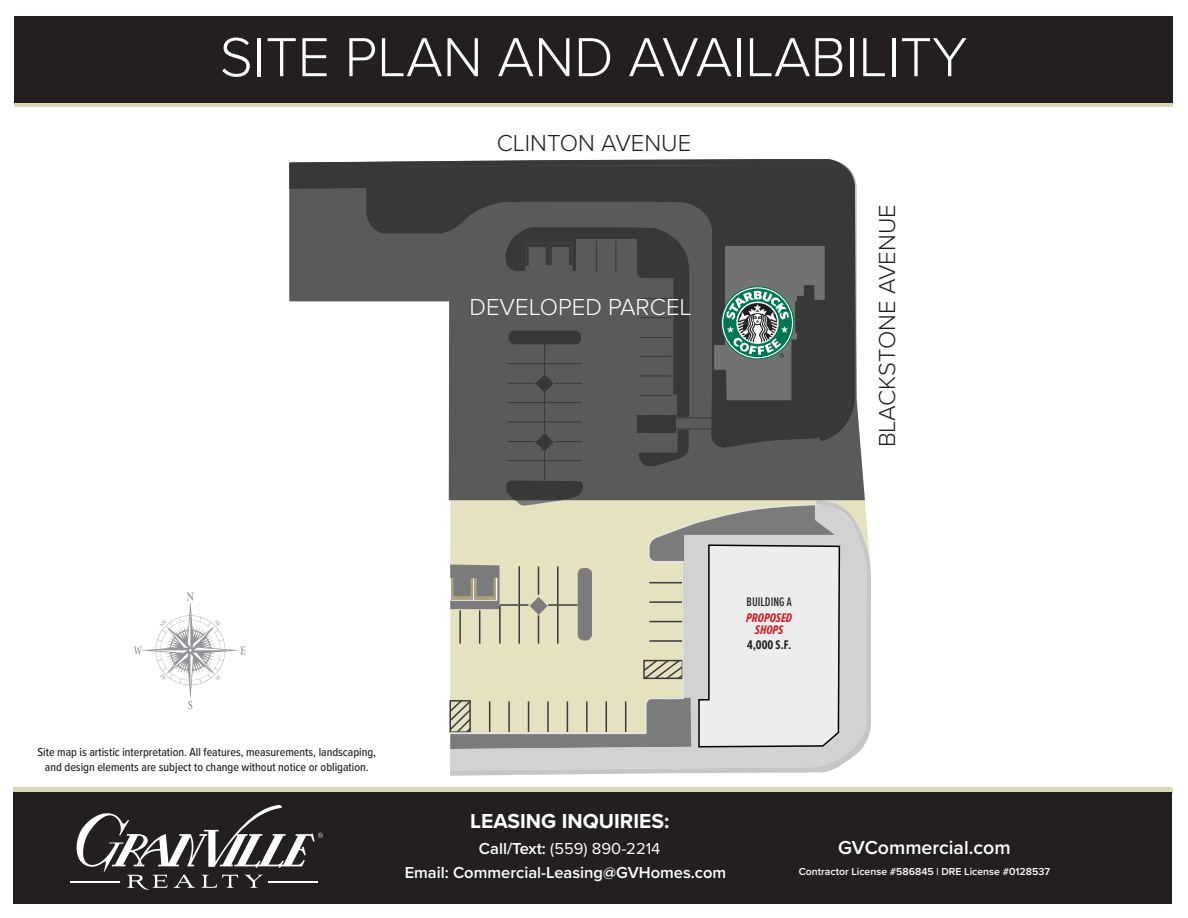
<style>
.page{position:relative;width:1188px;height:918px;background:#fff}
.page>*{position:absolute;margin:0;border:0;box-sizing:border-box;transform-origin:0 0}
.t1{font:300 57px "Proxima Nova";color:#fff}
.t2{font:300 24px "Proxima Nova";color:#231f20}
.t3{font:300 24px "Proxima Nova";color:#fff}
.t4{font:700 21px "Proxima Nova";color:#fff}
.t5{font:600 19.5px "Proxima Nova";color:#fff}
.t6{font:600 16.5px/24px "Proxima Nova";color:#fff;text-align:center}
.t7{font:italic 700 12.9px/12px "Proxima Nova Ex Cn";color:#cb2027;text-align:center}
.t8{font:500 12.9px "Proxima Nova Ex Cn";color:#231f20}
.t9{font:700 12.9px "Proxima Nova Ex Cn";color:#231f20}
.t10{font:500 12px/14.4px "Proxima Nova Cond";color:#231f20;text-align:center}
.t11{font:600 10.5px "Proxima Nova";color:#fff}
.s1{font-weight:400}
</style>
<div class="page">
<svg style="left:14px;top:102px;width:1159px;height:4px;background:#ada98f"></svg>
<div style="left:14px;top:16px;width:1159px;height:86px;background:#231f20"></div>
<div style="left:13px;top:791px;width:1158px;height:113px;background:#231f20"></div>
<hr style="left:13px;top:787px;width:1158px;height:4px;background:#dbd7b4">
<hr style="left:70px;top:881px;width:50px;height:1px;background:#fff">
<svg style="left:74px;top:805px;width:249px;height:85px"></svg>
<svg style="left:450px;top:500px;width:421px;height:276px"></svg>
<svg style="left:450px;top:504px;width:417px;height:266px;background:#cfcdb9"></svg>
<svg style="left:698px;top:544px;width:143px;height:204px;background:#e2e2e2"></svg>
<svg style="left:450px;top:564px;width:50px;height:45px;background:#8b8a83"></svg>
<svg style="left:448px;top:179px;width:417px;height:321px;background:#666767"></svg>
<svg style="left:506px;top:481px;width:79px;height:26px;background:#606059"></svg>
<svg style="left:289px;top:159px;width:566px;height:282px;fill:#383838"></svg>
<svg style="left:289px;top:164px;width:562px;height:274px"></svg>
<svg style="left:505px;top:226px;width:187px;height:241px;background:#515252"></svg>
<svg style="left:714px;top:244px;width:114px;height:158px;background:#5d6966"></svg>
<svg style="left:134px;top:592px;width:112px;height:117px"></svg>
<h1 class="t1" style="left:220px;top:15px;width:749px">SITE PLAN AND AVAILABILITY</h1>
<h2 class="t2" style="left:497px;top:125px;width:196px">CLINTON AVENUE</h2>
<h2 class="t3" style="left:470px;top:289px;width:224px">DEVELOPED PARCEL</h2>
<h2 class="t2" style="left:869px;top:447px;width:245px;rotate:-90deg">BLACKSTONE AVENUE</h2>
<p class="t8" style="left:747px;top:592px;width:47px">BUILDING A</p>
<p class="t7" style="left:746px;top:611px;width:47px">PROPOSED<br>SHOPS</p>
<p class="t9" style="left:747px;top:635px;width:46px">4,000 S.F.</p>
<p class="t10" style="left:37px;top:745px;width:340px">Site map is artistic interpretation. All features, measurements, landscaping, and design elements are subject to change without notice or obligation.</p>
<h3 class="t4" style="left:470px;top:805px;width:201px">LEASING INQUIRIES:</h3>
<h3 class="t6" style="left:405px;top:836px;width:323px">Call/Text: <span class="s1">(559) 890-2214<br></span>Email: Commercial-Leasing@GVHomes.com</h3>
<h3 class="t5" style="left:838px;top:833px;width:174px">GVCommercial.com</h3>
<p class="t11" style="left:799px;top:863px;width:253px">Contractor License #586845 | DRE License #0128537</p>
</div>
